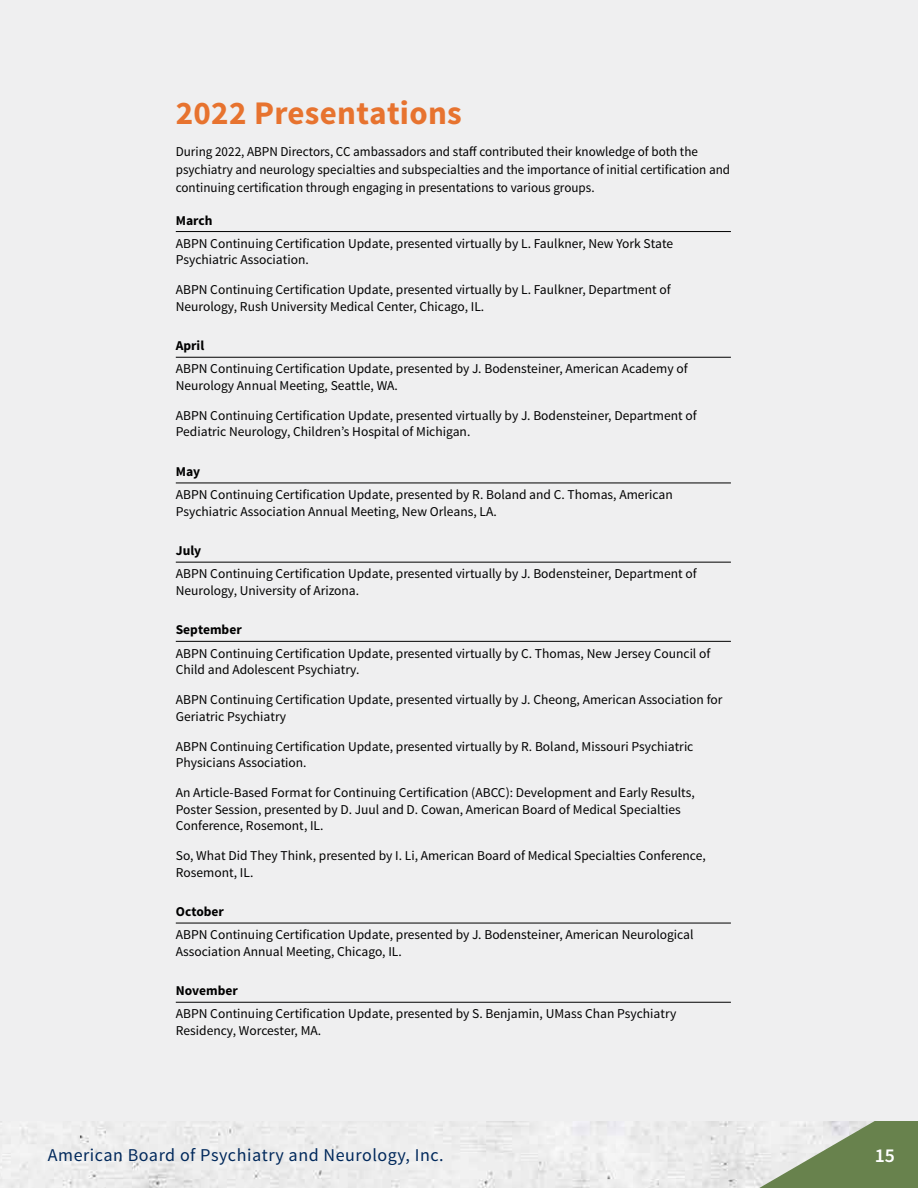
<style>
.page{position:relative;width:918px;height:1188px;background:#fff}
.page>*{position:absolute;margin:0;border:0;box-sizing:border-box;transform-origin:0 0}
.t1{font:700 33px "Source Sans Pro";letter-spacing:.01em;color:#e7732f}
.t2{font:600 19.65px "Source Sans Pro";color:#fff}
.t3{font:18px "Source Sans Pro";letter-spacing:.03em;color:#00285b}
.t4{font:13.5px/16.5px "Source Sans Pro";color:#000}
.t5{font:700 13.5px "Source Sans Pro";color:#000}
</style>
<div class="page">
<div style="left:0;top:1120px;width:715px;height:68px;background:#ededed"></div>
<svg style="left:715px;top:1120px;width:203px;height:68px;background:#a9b69c"></svg>
<div style="left:0;top:0;width:918px;height:1120px;background:#efeff0"></div>
<hr style="left:176px;top:231px;width:555px;height:1px;background:#000">
<hr style="left:176px;top:357px;width:555px;height:1px;background:#000">
<hr style="left:176px;top:483px;width:555px;height:1px;background:#000">
<hr style="left:176px;top:562px;width:555px;height:1px;background:#000">
<hr style="left:176px;top:641px;width:555px;height:1px;background:#000">
<hr style="left:176px;top:923px;width:555px;height:1px;background:#000">
<hr style="left:176px;top:1002px;width:555px;height:1px;background:#000">
<h1 class="t1" style="left:176px;top:92px;width:288px">2022 Presentations</h1>
<p class="t4" style="left:176px;top:143px;width:556px;line-height:18px">During 2022, ABPN Directors, CC ambassadors and staff contributed their knowledge of both the psychiatry and neurology specialties and subspecialties and the importance of initial certification and continuing certification through engaging in presentations to various groups.</p>
<p class="t5" style="left:176px;top:211px;width:38px">March</p>
<p class="t4" style="left:176px;top:235px;width:499px">ABPN Continuing Certification Update, presented virtually by L. Faulkner, New York State<br>Psychiatric Association.</p>
<p class="t4" style="left:176px;top:282px;width:496px">ABPN Continuing Certification Update, presented virtually by L. Faulkner, Department of<br>Neurology, Rush University Medical Center, Chicago, IL.</p>
<p class="t5" style="left:176px;top:337px;width:30px">April</p>
<p class="t4" style="left:176px;top:361px;width:513px">ABPN Continuing Certification Update, presented by J. Bodensteiner, American Academy of<br>Neurology Annual Meeting, Seattle, WA.</p>
<p class="t4" style="left:176px;top:407px;width:522px">ABPN Continuing Certification Update, presented virtually by J. Bodensteiner, Department of<br>Pediatric Neurology, Children’s Hospital of Michigan.</p>
<p class="t5" style="left:176px;top:463px;width:26px">May</p>
<p class="t4" style="left:176px;top:487px;width:499px">ABPN Continuing Certification Update, presented by R. Boland and C. Thomas, American<br>Psychiatric Association Annual Meeting, New Orleans, LA.</p>
<p class="t5" style="left:176px;top:542px;width:27px">July</p>
<p class="t4" style="left:176px;top:566px;width:522px">ABPN Continuing Certification Update, presented virtually by J. Bodensteiner, Department of<br>Neurology, University of Arizona.</p>
<p class="t5" style="left:176px;top:621px;width:67px">September</p>
<p class="t4" style="left:176px;top:645px;width:536px">ABPN Continuing Certification Update, presented virtually by C. Thomas, New Jersey Council of<br>Child and Adolescent Psychiatry.</p>
<p class="t4" style="left:176px;top:692px;width:548px">ABPN Continuing Certification Update, presented virtually by J. Cheong, American Association for<br>Geriatric Psychiatry</p>
<p class="t4" style="left:176px;top:738px;width:519px">ABPN Continuing Certification Update, presented virtually by R. Boland, Missouri Psychiatric<br>Physicians Association.</p>
<p class="t4" style="left:176px;top:785px;width:521px">An Article-Based Format for Continuing Certification (ABCC): Development and Early Results,<br>Poster Session, presented by D. Juul and D. Cowan, American Board of Medical Specialties<br>Conference, Rosemont, IL.</p>
<p class="t4" style="left:176px;top:848px;width:532px">So, What Did They Think, presented by I. Li, American Board of Medical Specialties Conference,<br>Rosemont, IL.</p>
<p class="t5" style="left:176px;top:903px;width:50px">October</p>
<p class="t4" style="left:176px;top:927px;width:519px">ABPN Continuing Certification Update, presented by J. Bodensteiner, American Neurological<br>Association Annual Meeting, Chicago, IL.</p>
<p class="t5" style="left:176px;top:982px;width:63px">November</p>
<p class="t4" style="left:176px;top:1006px;width:502px">ABPN Continuing Certification Update, presented by S. Benjamin, UMass Chan Psychiatry<br>Residency, Worcester, MA.</p>
<h3 class="t3" style="left:48px;top:1144px;width:397px">American Board of Psychiatry and Neurology, Inc.</h3>
<h2 class="t2" style="left:875px;top:1143px;width:22px">15</h2>
</div>
